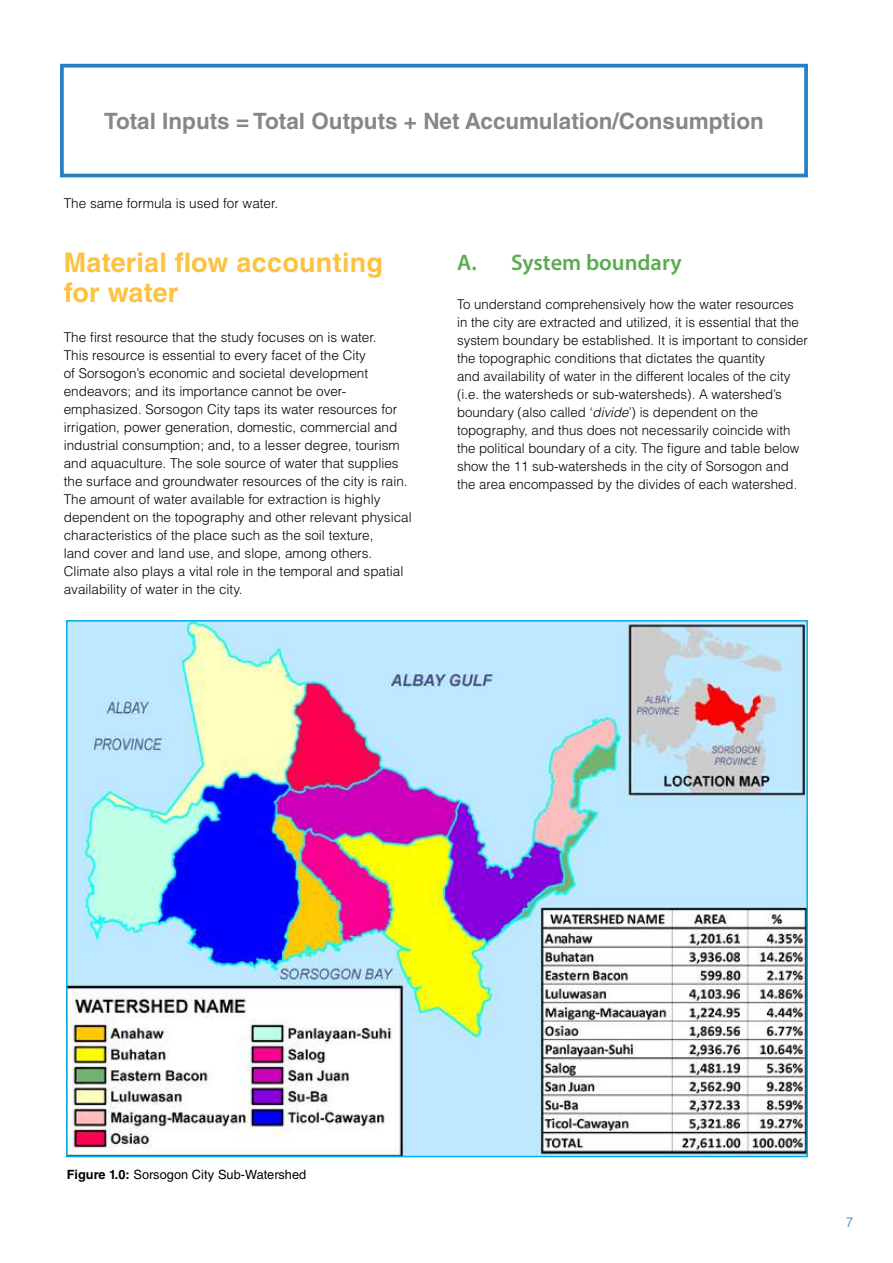
<style>
.page{position:relative;width:893px;height:1263px;background:#fff}
.page>*{position:absolute;margin:0;border:0;box-sizing:border-box;transform-origin:0 0}
.t1{font:700 27px/30px "Helvetica LT Std";letter-spacing:.01em;color:#fcc240}
.t2{font:700 22.5px "Helvetica LT Std";color:#878787}
.t3{font:600 22.5px "Myriad Pro";color:#5aac50}
.t4{font:300 13.5px/18px "Helvetica LT Std";color:#000}
.t5{font:300 13.5px "Helvetica LT Std";color:#2581c4}
.t6{font:12.75px "Helvetica LT Std";letter-spacing:.005em;color:#000}
.s1{font-style:italic}
.s2{font-weight:700}
</style>
<div class="page">
<img style="left:69px;top:623px;width:736px;height:531px">
<div style="left:60px;top:64px;width:748px;height:113px;border:4px solid #2581c4"></div>
<h2 class="t2" style="left:104px;top:107px;width:661px">Total Inputs = Total Outputs + Net Accumulation/Consumption</h2>
<p class="t4" style="left:64px;top:194px;width:216px">The same formula is used for water.</p>
<h1 class="t1" style="left:64px;top:247px;width:321px">Material flow accounting for water</h1>
<p class="t4" style="left:64px;top:328px;width:349px">The first resource that the study focuses on is water.<br>This resource is essential to every facet of the City<br>of Sorsogon’s economic and societal development endeavors; and its importance cannot be over&shy;emphasized. Sorsogon City taps its water resources for irrigation, power generation, domestic, commercial and industrial consumption; and, to a lesser degree, tourism and aquaculture. The sole source of water that supplies the surface and groundwater resources of the city is rain.<br>The amount of water available for extraction is highly dependent on the topography and other relevant physical characteristics of the place such as the soil texture,<br>land cover and land use, and slope, among others.<br>Climate also plays a vital role in the temporal and spatial availability of water in the city.</p>
<h2 class="t3" style="left:457px;top:248px;width:226px">A. System boundary</h2>
<p class="t4" style="left:457px;top:295px;width:352px">To understand comprehensively how the water resources<br>in the city are extracted and utilized, it is essential that the system boundary be established. It is important to consider the topographic conditions that dictates the quantity<br>and availability of water in the different locales of the city (i.e. the watersheds or sub-watersheds). A watershed’s boundary (also called ‘<span class="s1">divide</span>’) is dependent on the topography, and thus does not necessarily coincide with the political boundary of a city. The figure and table below show the 11 sub-watersheds in the city of Sorsogon and the area encompassed by the divides of each watershed.</p>
<p class="t6" style="left:67px;top:1167px;width:241px"><span class="s2">Figure 1.0:</span> Sorsogon City Sub-Watershed</p>
<p class="t5" style="left:846px;top:1214px;width:9px">7</p>
</div>
